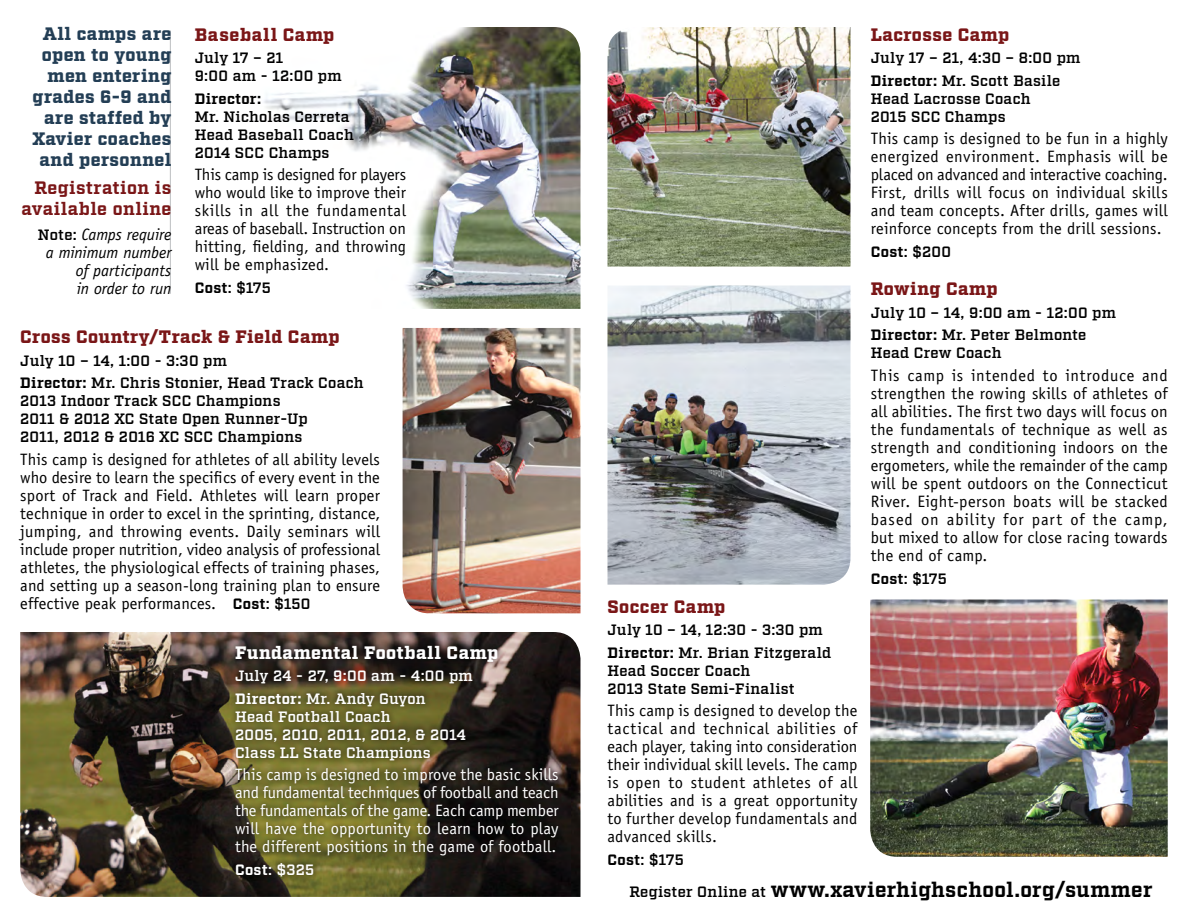
<style>
.page{position:relative;width:1188px;height:918px;background:#fff}
.page>*{position:absolute;margin:0;border:0;box-sizing:border-box;transform-origin:0 0}
.t1{font:700 21px "Factoria";letter-spacing:.01em;color:#000}
.t2{font:900 18px/21px "Factoria";letter-spacing:.015em;color:#233e55;text-align:right}
.t3{font:900 18px "Factoria";letter-spacing:.025em;color:#7a1617}
.t4{font:700 18px/21px "Factoria";letter-spacing:.015em;color:#7a1617;text-align:right}
.t5{font:900 18px "Factoria";letter-spacing:.02em;color:#fff}
.t6{font:16.5px/18px "Officina Sans";letter-spacing:.01em;color:#000;text-align:justify}
.t7{font:16.5px/18px "Officina Sans";letter-spacing:.01em;color:#fff;text-align:justify}
.t8{font:italic 16.5px/18px "Officina Sans";letter-spacing:-.005em;color:#000;text-align:right}
.t9{font:600 15px/18px "Factoria";letter-spacing:.01em;color:#000}
.t10{font:600 15px/18px "Factoria";letter-spacing:.015em;color:#fff}
.t11{font:700 15px "Factoria";letter-spacing:.01em;color:#000}
.s1{font-family:"Factoria";font-weight:600;font-style:normal;font-size:15px}
.s2{font-weight:700}
.s3{font-family:"Factoria";font-weight:700;font-size:15px}
.s4{font-family:"Factoria";font-weight:600;font-size:15px}
.s5{font-weight:600;font-size:15px}
</style>
<div class="page">
<img style="left:264px;top:27px;width:316px;height:282px">
<img style="left:20px;top:632px;width:560px;height:265px">
<img style="left:870px;top:600px;width:298px;height:257px">
<img style="left:608px;top:286px;width:242px;height:299px">
<hr style="left:170px;top:31px;width:1px;height:263px;background:#bcbec0">
<div style="left:229px;top:639px;width:336px;height:244px;background:#000;opacity:.75"></div>
<img style="left:403px;top:328px;width:177px;height:285px">
<img style="left:608px;top:27px;width:242px;height:240px">
<p class="t2" style="left:32px;top:24px;width:141px">All camps are open to young men entering grades 6-9 and are staffed by<br>Xavier coaches and personnel</p>
<p class="t4" style="left:22px;top:178px;width:151px">Registration is available online</p>
<p class="t8" style="left:38px;top:225px;width:135px"><span class="s1">Note:</span> Camps require a minimum number of participants<br>in order to run</p>
<p class="t3" style="left:195px;top:24px;width:141px">Baseball Camp</p>
<p class="t9" style="left:195px;top:50px;width:149px">July 17 – 21<br>9:00 am - 12:00 pm</p>
<p class="t11" style="left:195px;top:90px;width:68px">Director:</p>
<p class="t9" style="left:195px;top:108px;width:161px">Mr. Nicholas Cerreta<br>Head Baseball Coach<br>2014 SCC Champs</p>
<p class="t6" style="left:195px;top:166px;width:213px">This camp is designed for players who would like to improve their skills in all the fundamental areas of baseball. Instruction on hitting, fielding, and throwing will be emphasized.</p>
<p class="t9" style="left:195px;top:279px;width:78px"><span class="s2">Cost</span>: $175</p>
<p class="t3" style="left:20px;top:326px;width:321px">Cross Country/Track &amp; Field Camp</p>
<p class="t9" style="left:20px;top:350px;width:345px;line-height:22.6px">July 10 – 14, 1:00 - 3:30 pm<br><span class="s2">Director:</span> Mr. Chris Stonier, Head Track Coach</p>
<p class="t9" style="left:20px;top:393px;width:289px">2013 Indoor Track SCC Champions<br>2011 &amp; 2012 XC State Open Runner-Up<br>2011, 2012 &amp; 2016 XC SCC Champions</p>
<p class="t6" style="left:20px;top:450px;width:361px">This camp is designed for athletes of all ability levels who desire to learn the specifics of every event in the sport of Track and Field. Athletes will learn proper technique in order to excel in the sprinting, distance, jumping, and throwing events. Daily seminars will include proper nutrition, video analysis of professional athletes, the physiological effects of training phases, and setting up a season-long training plan to ensure effective peak performances. <span class="s3">Cost</span><span class="s4">: $150</span></p>
<p class="t5" style="left:235px;top:642px;width:265px">Fundamental Football Camp</p>
<p class="t10" style="left:235px;top:665px;width:239px;line-height:22.6px">July 24 - 27, 9:00 am - 4:00 pm<br><span class="s2">Director:</span> Mr. Andy Guyon</p>
<p class="t10" style="left:235px;top:708px;width:232px">Head Football Coach<br>2005, 2010, 2011, 2012, &amp; 2014<br>Class LL State Champions</p>
<p class="t7" style="left:235px;top:766px;width:325px">This camp is designed to improve the basic skills and fundamental techniques of football and teach the fundamentals of the game. Each camp member will have the opportunity to learn how to play the different positions in the game of football.</p>
<p class="t10" style="left:235px;top:861px;width:81px"><span class="s2">Cost</span>: $325</p>
<p class="t3" style="left:608px;top:596px;width:119px">Soccer Camp</p>
<p class="t9" style="left:608px;top:619px;width:225px;line-height:22.6px">July 10 – 14, 12:30 - 3:30 pm<br><span class="s2">Director:</span> Mr. Brian Fitzgerald</p>
<p class="t9" style="left:608px;top:662px;width:189px">Head Soccer Coach<br>2013 State Semi-Finalist</p>
<p class="t6" style="left:608px;top:702px;width:252px">This camp is designed to develop the tactical and technical abilities of each player, taking into consideration their individual skill levels. The camp is open to student athletes of all abilities and is a great opportunity to further develop fundamentals and advanced skills.</p>
<p class="t9" style="left:608px;top:851px;width:78px"><span class="s2">Cost</span>: $175</p>
<p class="t3" style="left:871px;top:24px;width:140px">Lacrosse Camp</p>
<p class="t9" style="left:871px;top:47px;width:211px;line-height:22.6px">July 17 – 21, 4:30 – 8:00 pm<br><span class="s2">Director:</span> Mr. Scott Basile</p>
<p class="t9" style="left:871px;top:90px;width:161px">Head Lacrosse Coach<br>2015 SCC Champs</p>
<p class="t6" style="left:871px;top:130px;width:299px">This camp is designed to be fun in a highly energized environment. Emphasis will be placed on advanced and interactive coaching.<br>First, drills will focus on individual skills and team concepts. After drills, games will reinforce concepts from the drill sessions.</p>
<p class="t9" style="left:871px;top:243px;width:82px"><span class="s2">Cost</span>: $200</p>
<p class="t3" style="left:871px;top:278px;width:128px">Rowing Camp</p>
<p class="t9" style="left:871px;top:302px;width:247px;line-height:22.6px">July 10 – 14, 9:00 am - 12:00 pm<br><span class="s2">Director:</span> Mr. Peter Belmonte</p>
<p class="t9" style="left:871px;top:345px;width:132px">Head Crew Coach</p>
<p class="t6" style="left:871px;top:367px;width:299px">This camp is intended to introduce and strengthen the rowing skills of athletes of all abilities. The first two days will focus on the fundamentals of technique as well as strength and conditioning indoors on the ergometers, while the remainder of the camp will be spent outdoors on the Connecticut River. Eight-person boats will be stacked based on ability for part of the camp, but mixed to allow for close racing towards the end of camp.</p>
<p class="t9" style="left:871px;top:570px;width:78px"><span class="s2">Cost</span>: $175</p>
<p class="t1" style="left:629px;top:877px;width:525px"><span class="s5">Register Online at</span> www.xavierhighschool.org/summer</p>
</div>
